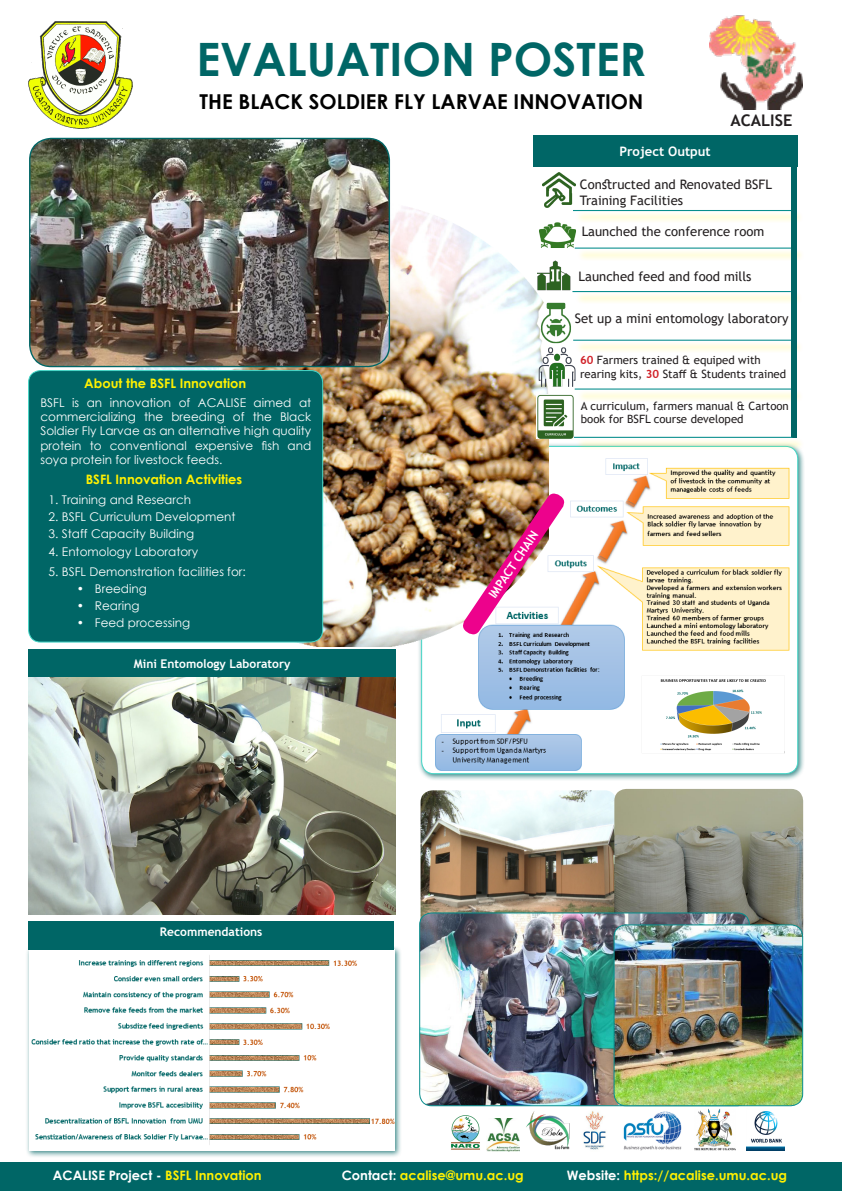
<style>
.page{position:relative;width:842px;height:1191px;background:#fff}
.page>*{position:absolute;margin:0;border:0;box-sizing:border-box;transform-origin:0 0}
.t1{font:700 46px "Century Gothic";color:#066}
.t2{font:700 20.5px "Century Gothic";color:#000}
.t3{font:700 16px "Trebuchet MS";color:#231f20}
.t4{font:13.1px/15.7px "Trebuchet MS";color:#231f20}
.t5{font:700 13.1px "Trebuchet MS";color:#fff}
.t6{font:700 13px "Century Gothic";color:#fff101}
.t7{font:700 13px "Century Gothic";color:#fff}
.t8{font:12px/14.4px "Century Gothic";color:#fff}
.t9{font:700 12px "Trebuchet MS";color:#fff}
.t10{font:11.4px/13.7px "Trebuchet MS";color:#231f20}
.s1{font-weight:700;color:#d1232a}
.s2{color:#fff101}
.s3{color:#fff}
</style>
<div class="page">
<img style="left:421px;top:790px;width:193px;height:123px">
<div style="left:418px;top:442px;width:388px;height:339px;background:#066;opacity:.75"></div>
<img style="left:422px;top:448px;width:376px;height:325px">
<img style="left:129px;top:200px;width:419px;height:446px">
<div style="left:0;top:1162px;width:842px;height:28px;background:#066"></div>
<img style="left:710px;top:15px;width:93px;height:95px">
<img style="left:28px;top:21px;width:105px;height:108px">
<div style="left:29px;top:370px;width:294px;height:272px;background:#066;border-radius:12px"></div>
<div style="left:28px;top:370px;width:295px;height:272px;border:1px solid #45d6c7;border-radius:12px"></div>
<img style="left:30px;top:138px;width:359px;height:228px">
<div style="left:29px;top:138px;width:361px;height:229px;border:1px solid #066;border-radius:22px"></div>
<img style="left:460px;top:490px;width:107px;height:147px">
<div style="left:26px;top:945px;width:376px;height:212px;background:#066;opacity:.75"></div>
<img style="left:29px;top:949px;width:365px;height:201px">
<div style="left:29px;top:921px;width:365px;height:28px;background:#066"></div>
<img style="left:614px;top:789px;width:189px;height:136px">
<img style="left:420px;top:913px;width:329px;height:192px">
<div style="left:419px;top:912px;width:331px;height:194px;border:1px solid #078e8d;border-radius:12px"></div>
<img style="left:623px;top:1111px;width:59px;height:40px">
<img style="left:583px;top:1111px;width:23px;height:39px">
<img style="left:746px;top:1111px;width:38px;height:39px">
<img style="left:526px;top:1111px;width:44px;height:39px">
<img style="left:695px;top:1109px;width:41px;height:41px">
<img style="left:487px;top:1118px;width:33px;height:33px">
<img style="left:451px;top:1115px;width:29px;height:35px">
<div style="left:29px;top:649px;width:367px;height:29px;background:#066"></div>
<img style="left:28px;top:678px;width:368px;height:236px">
<div style="left:533px;top:135px;width:264px;height:32px;background:#066"></div>
<img style="left:537px;top:172px;width:39px;height:40px">
<div style="left:575px;top:211px;width:228px;height:12px;background:#fff101;opacity:.75"></div>
<hr style="left:573px;top:210px;width:218px;height:1px;background:#078e8d">
<img style="left:530px;top:294px;width:52px;height:56px">
<div style="left:575px;top:341px;width:229px;height:12px;background:#fff101;opacity:.75"></div>
<hr style="left:573px;top:340px;width:218px;height:1px;background:#078e8d">
<div style="left:577px;top:390px;width:226px;height:12px;background:#fff101;opacity:.75"></div>
<hr style="left:575px;top:388px;width:216px;height:1px;background:#078e8d">
<img style="left:532px;top:342px;width:44px;height:49px">
<div style="left:577px;top:249px;width:228px;height:12px;background:#fff101;opacity:.75"></div>
<hr style="left:575px;top:247px;width:218px;height:2px;background:#078e8d">
<img style="left:537px;top:220px;width:42px;height:30px">
<div style="left:575px;top:292px;width:228px;height:12px;background:#fff101;opacity:.75"></div>
<hr style="left:572px;top:291px;width:219px;height:1px;background:#078e8d">
<img style="left:537px;top:256px;width:34px;height:37px">
<div style="left:791px;top:165px;width:6px;height:273px;background:#066"></div>
<div style="left:576px;top:438px;width:228px;height:12px;background:#fff101;opacity:.75"></div>
<hr style="left:574px;top:437px;width:218px;height:1px;background:#078e8d">
<img style="left:537px;top:394px;width:37px;height:44px">
<img style="left:614px;top:925px;width:189px;height:180px">
<div style="left:614px;top:924px;width:189px;height:182px;border:1px solid #078e8d;border-radius:12px"></div>
<img style="left:640px;top:674px;width:149px;height:81px">
<p class="t1" style="left:196px;top:24px;width:451px">EVALUATION POSTER</p>
<p class="t2" style="left:199px;top:86px;width:445px">THE BLACK SOLDIER FLY LARVAE INNOVATION</p>
<p class="t3" style="left:730px;top:110px;width:63px">ACALISE</p>
<p class="t5" style="left:619px;top:143px;width:93px">Project Output</p>
<p class="t4" style="left:580px;top:177px;width:194px">Constructed and Renovated BSFL<br>Training Facilities</p>
<p class="t8" style="left:40px;top:395px;width:26px">BSFL</p>
<p class="t6" style="left:84px;top:373px;width:163px">About the BSFL Innovation</p>
<p class="t8" style="left:72px;top:395px;width:9px">is</p>
<p class="t8" style="left:87px;top:395px;width:17px">an</p>
<p class="t8" style="left:110px;top:395px;width:63px">innovation</p>
<p class="t8" style="left:179px;top:395px;width:13px">of</p>
<p class="t8" style="left:198px;top:395px;width:50px">ACALISE</p>
<p class="t8" style="left:254px;top:395px;width:39px">aimed</p>
<p class="t8" style="left:299px;top:395px;width:14px">at</p>
<p class="t8" style="left:40px;top:409px;width:97px">commercializing</p>
<p class="t8" style="left:40px;top:423px;width:272px">Soldier Fly Larvae as an alternative high quality</p>
<p class="t8" style="left:288px;top:438px;width:25px">and</p>
<p class="t8" style="left:171px;top:409px;width:55px">breeding</p>
<p class="t8" style="left:233px;top:409px;width:13px">of</p>
<p class="t8" style="left:144px;top:409px;width:21px">the</p>
<p class="t8" style="left:253px;top:409px;width:21px">the</p>
<p class="t8" style="left:280px;top:409px;width:33px">Black</p>
<p class="t8" style="left:40px;top:438px;width:184px">protein<br>soya protein for livestock feeds.</p>
<p class="t8" style="left:110px;top:438px;width:78px">conventional</p>
<p class="t8" style="left:195px;top:438px;width:60px">expensive</p>
<p class="t8" style="left:262px;top:438px;width:19px">fish</p>
<p class="t8" style="left:90px;top:438px;width:13px">to</p>
<p class="t6" style="left:86px;top:469px;width:158px">BSFL Innovation Activities</p>
<p class="t8" style="left:49px;top:492px;width:144px">1. Training and Research</p>
<p class="t8" style="left:49px;top:509px;width:188px">2. BSFL Curriculum Development</p>
<p class="t8" style="left:49px;top:526px;width:147px">3. Staff Capacity Building</p>
<p class="t8" style="left:49px;top:544px;width:151px">4. Entomology Laboratory</p>
<p class="t8" style="left:49px;top:565px;width:199px">5. BSFL Demonstration facilities for:</p>
<p class="t8" style="left:95px;top:581px;width:54px">Breeding</p>
<p class="t8" style="left:77px;top:581px;width:9px">•</p>
<p class="t8" style="left:77px;top:598px;width:9px">•</p>
<p class="t8" style="left:77px;top:615px;width:9px">•</p>
<p class="t8" style="left:95px;top:598px;width:46px">Rearing</p>
<p class="t8" style="left:95px;top:615px;width:97px">Feed processing</p>
<p class="t9" style="left:134px;top:656px;width:158px">Mini Entomology Laboratory</p>
<p class="t4" style="left:582px;top:224px;width:184px">Launched the conference room</p>
<p class="t4" style="left:579px;top:268px;width:174px">Launched feed and food mills</p>
<p class="t4" style="left:575px;top:310px;width:215px">Set up a mini entomology laboratory</p>
<p class="t10" style="left:580px;top:353px;width:208px"><span class="s1">60</span> Farmers trained &amp; equiped with rearing kits, <span class="s1">30</span> Staff &amp; Students trained</p>
<p class="t10" style="left:581px;top:398px;width:209px">A curriculum, farmers manual &amp; Cartoon book for BSFL course developed</p>
<p class="t9" style="left:485px;top:593px;width:80px;rotate:-56deg">IMPACT CHAIN</p>
<p class="t9" style="left:160px;top:924px;width:104px">Recommendations</p>
<p class="t7" style="left:53px;top:1165px;width:210px">ACALISE Project - <span class="s2">BSFL Innovation</span></p>
<p class="t6" style="left:342px;top:1165px;width:183px"><span class="s3">Contact:</span> acalise@umu.ac.ug</p>
<p class="t6" style="left:567px;top:1165px;width:222px"><span class="s3">Website:</span> https://acalise.umu.ac.ug</p>
</div>
